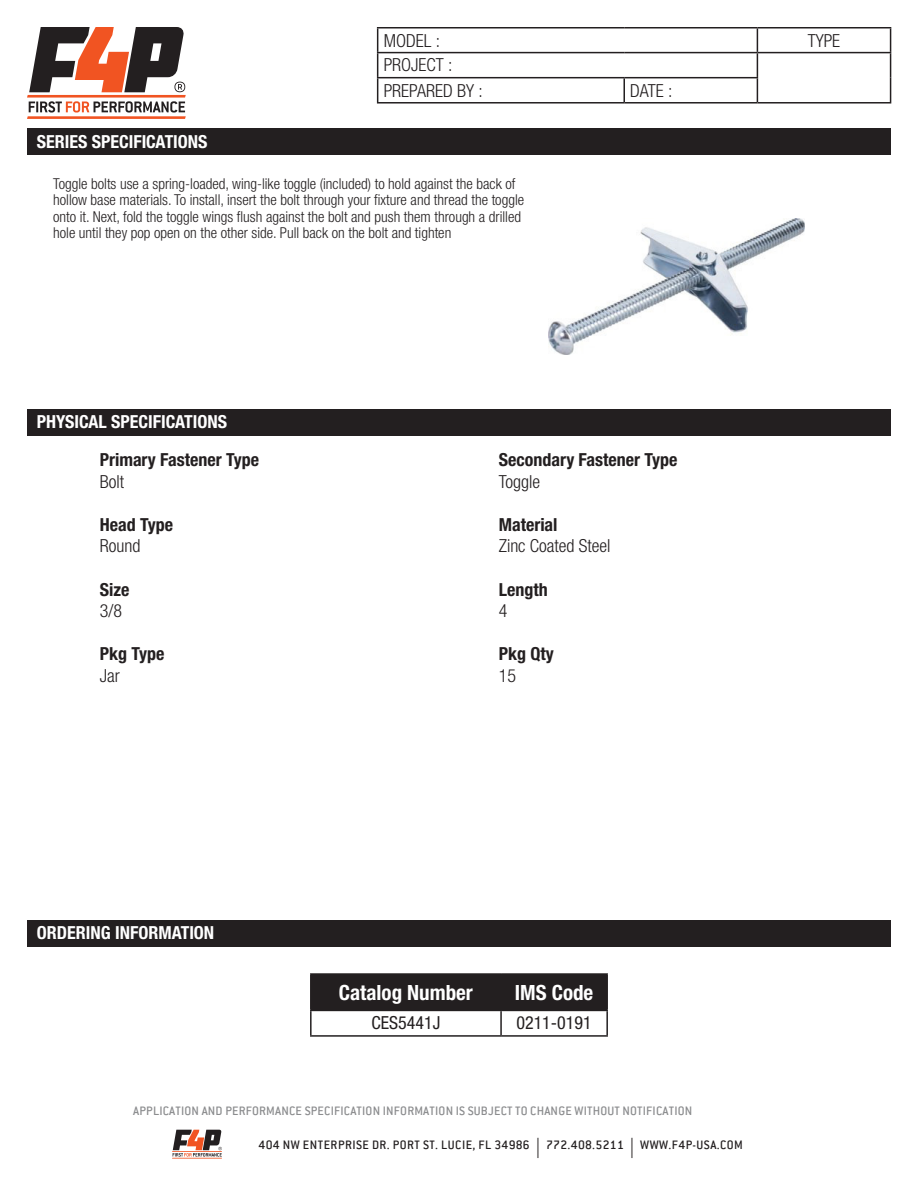
<style>
.page{position:relative;width:918px;height:1188px;background:#fff}
.page>*{position:absolute;margin:0;border:0;box-sizing:border-box;transform-origin:0 0}
.t1{font:700 condensed 21px "Helvetica Neue LT Std";color:#fff}
.t2{font:700 condensed 18px "Helvetica Neue LT Std";color:#231f20}
.t3{font:300 condensed 18px/25px "Helvetica Neue LT Std";color:#231f20}
.t4{font:700 condensed 18px "Helvetica Neue LT Std";color:#fff}
.t5{font:condensed 18px "Helvetica Neue LT Std";color:#231f20}
.t6{font:300 condensed 15px/16.5px "Helvetica Neue LT Std";color:#231f20}
.t7{font:500 13.5px "Conduit ITC";letter-spacing:.015em;color:#8b8c8e}
.t8{font:500 13.5px "Conduit ITC";letter-spacing:.035em;color:#231f20}
.s1{font-family:"Myriad Pro";font-weight:400;font-size:20.25px}
</style>
<div class="page">
<svg style="left:27px;top:27px;width:159px;height:92px"></svg>
<hr style="left:172px;top:1151px;width:50px;height:1px;background:#f15422">
<hr style="left:172px;top:1158px;width:50px;height:1px;background:#f15422">
<svg style="left:173px;top:1130px;width:49px;height:27px"></svg>
<hr style="left:377px;top:27px;width:247px;height:1px;background:#231f20">
<hr style="left:624px;top:27px;width:133px;height:1px;background:#231f20">
<hr style="left:757px;top:27px;width:134px;height:1px;background:#231f20">
<hr style="left:377px;top:52px;width:247px;height:1px;background:#231f20">
<hr style="left:624px;top:52px;width:133px;height:1px;background:#231f20">
<hr style="left:757px;top:52px;width:134px;height:1px;background:#231f20">
<hr style="left:377px;top:77px;width:247px;height:1px;background:#231f20">
<svg style="left:377px;top:28px;width:1px;height:74px"></svg>
<hr style="left:624px;top:77px;width:134px;height:1px;background:#231f20">
<hr style="left:623px;top:78px;width:2px;height:24px;background:#231f20">
<svg style="left:757px;top:28px;width:1px;height:74px"></svg>
<svg style="left:890px;top:28px;width:1px;height:74px"></svg>
<hr style="left:377px;top:102px;width:247px;height:2px;background:#231f20">
<hr style="left:624px;top:102px;width:133px;height:2px;background:#231f20">
<hr style="left:757px;top:102px;width:134px;height:2px;background:#231f20">
<div style="left:27px;top:129px;width:864px;height:26px;background:#231f20"></div>
<div style="left:27px;top:410px;width:864px;height:26px;background:#231f20"></div>
<div style="left:27px;top:921px;width:864px;height:26px;background:#231f20"></div>
<div style="left:312px;top:975px;width:294px;height:35px;background:#231f20"></div>
<hr style="left:310px;top:973px;width:191px;height:2px;background:#231f20">
<hr style="left:310px;top:975px;width:2px;height:35px;background:#231f20">
<hr style="left:501px;top:973px;width:107px;height:2px;background:#231f20">
<hr style="left:500px;top:975px;width:2px;height:35px;background:#231f20">
<hr style="left:606px;top:975px;width:2px;height:35px;background:#231f20">
<hr style="left:310px;top:1010px;width:191px;height:1px;background:#231f20">
<hr style="left:310px;top:1011px;width:2px;height:24px;background:#231f20">
<hr style="left:501px;top:1010px;width:107px;height:1px;background:#231f20">
<hr style="left:500px;top:1011px;width:2px;height:24px;background:#231f20">
<hr style="left:606px;top:1011px;width:2px;height:24px;background:#231f20">
<hr style="left:310px;top:1035px;width:191px;height:2px;background:#231f20">
<hr style="left:501px;top:1035px;width:107px;height:2px;background:#231f20">
<img style="left:548px;top:218px;width:256px;height:136px">
<p class="t4" style="left:37px;top:131px;width:172px">SERIES SPECIFICATIONS</p>
<p class="t3" style="left:384px;top:28px;width:58px">MODEL :</p>
<p class="t3" style="left:808px;top:28px;width:34px">TYPE</p>
<p class="t3" style="left:384px;top:52px;width:101px">PROJECT :<br>PREPARED BY :</p>
<p class="t3" style="left:630px;top:78px;width:44px">DATE :</p>
<p class="t6" style="left:53px;top:175px;width:472px">Toggle bolts use a spring-loaded, wing-like toggle (included) to hold against the back of hollow base materials. To install, insert the bolt through your fixture and thread the toggle onto it. Next, fold the toggle wings flush against the bolt and push them through a drilled hole until they pop open on the other side. Pull back on the bolt and tighten</p>
<p class="t4" style="left:37px;top:410px;width:192px">PHYSICAL SPECIFICATIONS</p>
<p class="t2" style="left:100px;top:449px;width:161px">Primary Fastener Type</p>
<p class="t3" style="left:100px;top:469px;width:26px">Bolt</p>
<p class="t2" style="left:100px;top:514px;width:75px">Head Type</p>
<p class="t3" style="left:100px;top:533px;width:42px">Round</p>
<p class="t2" style="left:100px;top:578px;width:31px">Size</p>
<p class="t3" style="left:100px;top:598px;width:24px">3/8</p>
<p class="t2" style="left:100px;top:643px;width:66px">Pkg Type</p>
<p class="t3" style="left:100px;top:663px;width:21px">Jar</p>
<p class="t2" style="left:499px;top:449px;width:180px">Secondary Fastener Type</p>
<p class="t3" style="left:499px;top:469px;width:43px">Toggle</p>
<p class="t2" style="left:499px;top:514px;width:60px">Material</p>
<p class="t3" style="left:499px;top:533px;width:113px">Zinc Coated Steel</p>
<p class="t2" style="left:499px;top:578px;width:50px">Length</p>
<p class="t3" style="left:499px;top:598px;width:10px">4</p>
<p class="t2" style="left:499px;top:643px;width:56px">Pkg Qty</p>
<p class="t3" style="left:499px;top:663px;width:19px">15</p>
<p class="t4" style="left:37px;top:921px;width:179px">ORDERING INFORMATION</p>
<h1 class="t1" style="left:339px;top:980px;width:136px">Catalog Number</h1>
<h1 class="t1" style="left:515px;top:980px;width:80px">IMS Code</h1>
<p class="t5" style="left:371px;top:1013px;width:70px">CES5441J</p>
<p class="t5" style="left:516px;top:1013px;width:77px">0211-0191</p>
<p class="t7" style="left:133px;top:1103px;width:561px">APPLICATION AND PERFORMANCE SPECIFICATION INFORMATION IS SUBJECT TO CHANGE WITHOUT NOTIFICATION</p>
<p class="t8" style="left:259px;top:1137px;width:486px">404 NW ENTERPRISE DR. PORT ST. LUCIE, FL 34986 <span class="s1">|</span> 772.408.5211 <span class="s1">|</span> WWW.F4P-USA.COM</p>
</div>
